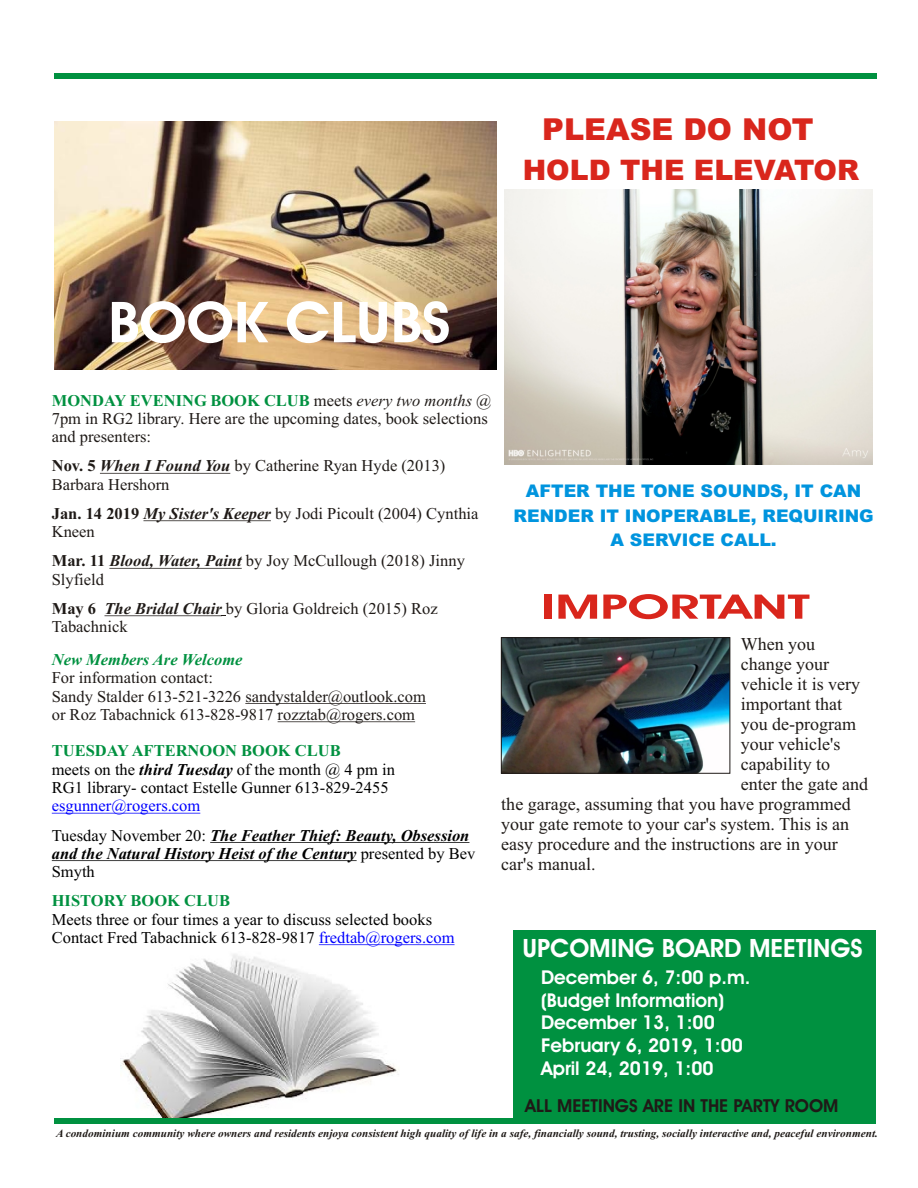
<style>
.page{position:relative;width:918px;height:1188px;background:#fff}
.page>*{position:absolute;margin:0;border:0;box-sizing:border-box;transform-origin:0 0}
.t1{font:700 56.85px "Avant Garde Bk BT";color:#fff;scale:1.06 1}
.t2{font:700 33.9px "Avant Garde Bk BT";color:#d9261c;scale:1.56 1}
.t3{font:900 30.3px "Arial";color:#d9261c}
.t4{font:900 28.35px "Arial";color:#d9261c}
.t5{font:700 25.35px "Avant Garde Bk BT";color:#fff}
.t6{font:700 19.2px/22.8px "Avant Garde Bk BT";color:#fff}
.t7{font:18px "Times New Roman";color:#1f1a17}
.t8{font:700 18px "Avant Garde Bk BT";color:#1f1a17}
.t9{font:900 17.4px/24.6px "Arial";color:#0094de;text-align:center}
.t10{font:16.5px/18.3px "Times New Roman";color:#1f1a17}
.t11{font:16.5px/18.3px "Times New Roman";color:#000}
.t12{font:italic 700 16.5px/18.3px "Times New Roman";color:#000}
.t13{font:700 16.5px "Times New Roman";color:#009140}
.t14{font:italic 700 16.5px "Times New Roman";color:#009140}
.t15{font:16.5px "Times New Roman";color:#00f}
.t16{font:italic 700 11.25px "Times New Roman";color:#1f1a17}
.s1{font-weight:400;color:#1f1a17}
.s2{font-weight:400;font-style:italic;color:#1f1a17}
.s3{font-weight:700}
.s4{font-weight:700;font-style:italic}
.s5{font-weight:400;font-style:normal}
.s6{color:#00f}
</style>
<div class="page">
<img style="left:120px;top:954px;width:279px;height:164px">
<div style="left:54px;top:73px;width:823px;height:6px;background:#009140"></div>
<div style="left:54px;top:1118px;width:822px;height:6px;background:#009140"></div>
<hr style="left:100px;top:473px;width:130px;height:1px;background:#1f1a17">
<hr style="left:143px;top:520px;width:128px;height:1px;background:#1f1a17">
<hr style="left:109px;top:568px;width:133px;height:1px;background:#1f1a17">
<hr style="left:105px;top:615px;width:117px;height:1px;background:#1f1a17">
<hr style="left:245px;top:703px;width:181px;height:1px;background:#1f1a17">
<hr style="left:278px;top:721px;width:137px;height:1px;background:#1f1a17">
<hr style="left:210px;top:842px;width:259px;height:1px;background:#000">
<hr style="left:52px;top:860px;width:305px;height:1px;background:#000">
<hr style="left:52px;top:813px;width:148px;height:1px;background:#00f">
<hr style="left:319px;top:944px;width:136px;height:1px;background:#00f">
<img style="left:54px;top:121px;width:442px;height:249px">
<img style="left:503px;top:639px;width:225px;height:132px">
<div style="left:501px;top:637px;width:229px;height:136px;border:1px solid #1f1a17"></div>
<div style="left:513px;top:931px;width:362px;height:189px;background:#009140"></div>
<img style="left:505px;top:189px;width:367px;height:276px">
<h3 class="t3" style="left:542px;top:118px;width:273px">PLEASE DO NOT</h3>
<h3 class="t4" style="left:523px;top:160px;width:338px">HOLD THE ELEVATOR</h3>
<h1 class="t1" style="left:108px;top:299px;width:324px">BOOK CLUBS</h1>
<p class="t13" style="left:52px;top:394px;width:441px">MONDAY EVENING BOOK CLUB <span class="s1">meets</span> <span class="s2">every two months</span> <span class="s1">@</span></p>
<p class="t10" style="left:52px;top:411px;width:438px">7pm in RG2 library. Here are the upcoming dates, book selections and presenters:</p>
<p class="t10" style="left:52px;top:458px;width:395px"><span class="s3">Nov. 5</span> <span class="s4">When I Found You</span> by Catherine Ryan Hyde (2013)<br>Barbara Hershorn</p>
<p class="t10" style="left:52px;top:506px;width:428px"><span class="s3">Jan. 14 2019</span> <span class="s4">My Sister's Keeper</span> by Jodi Picoult (2004) Cynthia<br>Kneen</p>
<p class="t10" style="left:52px;top:553px;width:415px"><span class="s3">Mar. 11</span> <span class="s4">Blood, Water, Paint</span> by Joy McCullough (2018) Jinny<br>Slyfield</p>
<p class="t10" style="left:52px;top:601px;width:387px"><span class="s3">May 6</span> <span class="s4">The Bridal Chair</span> by Gloria Goldreich (2015) Roz<br>Tabachnick</p>
<p class="t10" style="left:52px;top:670px;width:376px">For information contact:<br>Sandy Stalder 613-521-3226 sandystalder@outlook.com or Roz Tabachnick 613-828-9817 rozztab@rogers.com</p>
<p class="t11" style="left:52px;top:762px;width:345px">meets on the <span class="s4">third Tuesday</span> of the month @ 4 pm in<br>RG1 library- contact Estelle Gunner 613-829-2455</p>
<p class="t12" style="left:52px;top:828px;width:425px"><span class="s5">Tuesday November 20:</span> The Feather Thief: Beauty, Obsession and the Natural History Heist of the Century <span class="s5">presented by Bev<br>Smyth</span></p>
<p class="t11" style="left:52px;top:912px;width:404px">Meets three or four times a year to discuss selected books<br>Contact Fred Tabachnick 613-828-9817 <span class="s6">fredtab@rogers.com</span></p>
<p class="t14" style="left:52px;top:654px;width:192px">New Members Are Welcome</p>
<p class="t13" style="left:52px;top:745px;width:290px">TUESDAY AFTERNOON BOOK CLUB</p>
<p class="t15" style="left:52px;top:800px;width:150px">esgunner@rogers.com</p>
<p class="t13" style="left:52px;top:895px;width:180px">HISTORY BOOK CLUB</p>
<p class="t9" style="left:514px;top:480px;width:362px">AFTER THE TONE SOUNDS, IT CAN<br>RENDER IT INOPERABLE, REQUIRING<br>A SERVICE CALL.</p>
<h2 class="t2" style="left:542px;top:593px;width:173px">IMPORTANT</h2>
<p class="t7" style="left:741px;top:638px;width:76px">When you</p>
<p class="t7" style="left:741px;top:658px;width:90px">change your</p>
<p class="t7" style="left:741px;top:678px;width:121px">vehicle it is very</p>
<p class="t7" style="left:741px;top:698px;width:103px">important that</p>
<p class="t7" style="left:741px;top:718px;width:117px">you de-program</p>
<p class="t7" style="left:741px;top:738px;width:101px">your vehicle's</p>
<p class="t7" style="left:741px;top:758px;width:91px">capability to</p>
<p class="t7" style="left:741px;top:778px;width:129px">enter the gate and</p>
<p class="t7" style="left:501px;top:798px;width:351px">the garage, assuming that you have programmed</p>
<p class="t7" style="left:501px;top:817px;width:349px">your gate remote to your car's system. This is an</p>
<p class="t7" style="left:501px;top:837px;width:338px">easy procedure and the instructions are in your</p>
<p class="t7" style="left:501px;top:857px;width:96px">car's manual.</p>
<h3 class="t5" style="left:523px;top:938px;width:341px">UPCOMING BOARD MEETINGS</h3>
<p class="t6" style="left:541px;top:967px;width:211px">December 6, 7:00 p.m. (Budget Information)<br>December 13, 1:00<br>February 6, 2019, 1:00<br>April 24, 2019, 1:00</p>
<p class="t8" style="left:525px;top:1098px;width:315px">ALL MEETINGS ARE IN THE PARTY ROOM</p>
<p class="t16" style="left:56px;top:1130px;width:823px">A condominium community where owners and residents enjoya consistent high quality of life in a safe, financially sound, trusting, socially interactive and, peaceful environment.</p>
</div>
